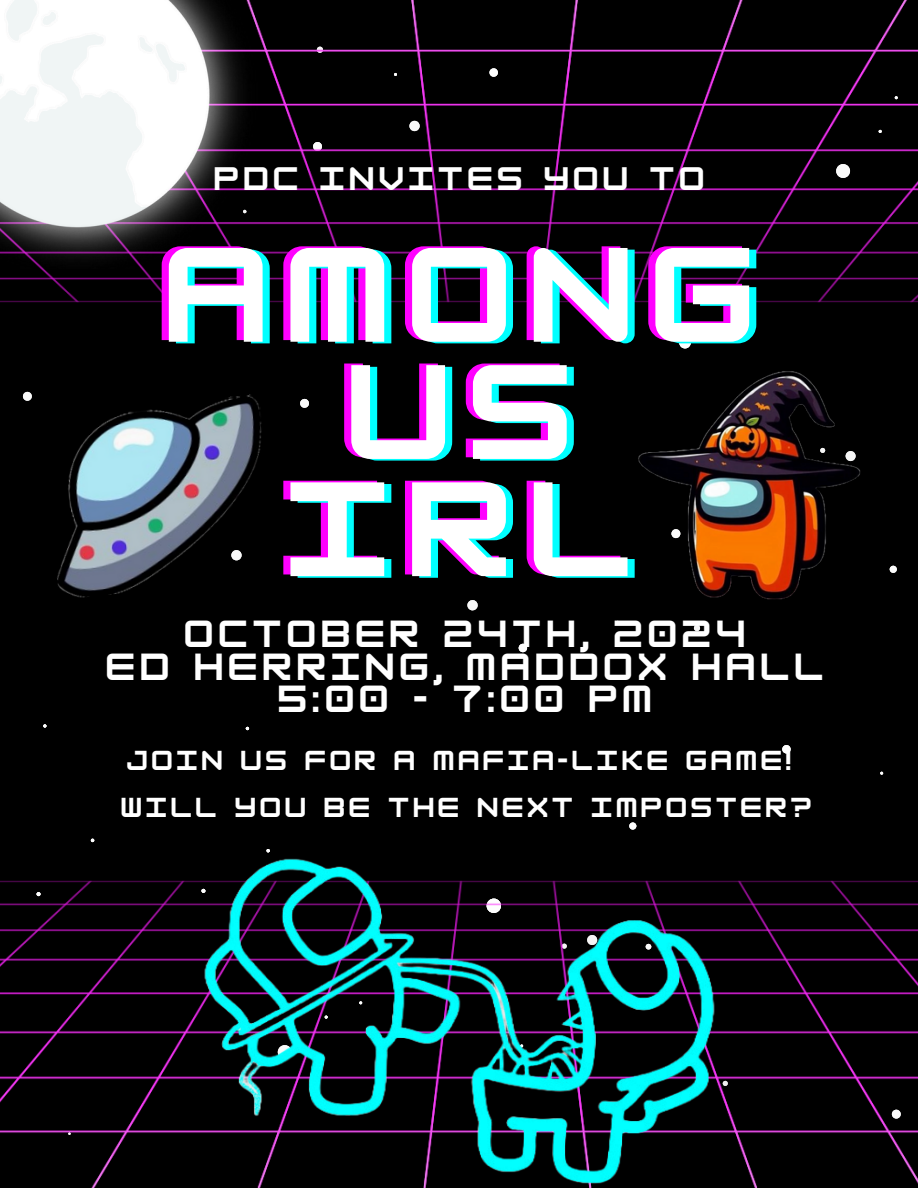
<style>
.page{position:relative;width:918px;height:1188px;background:#fff}
.page>*{position:absolute;margin:0;border:0;box-sizing:border-box;transform-origin:0 0}
.t1{font:700 117.15px/117.1px "HK Modular";letter-spacing:.16em;color:#f0f;text-align:center}
.t2{font:700 33px/32.7px "HK Modular";letter-spacing:.16em;color:#fff;text-align:center}
.t3{font:700 28.5px "HK Modular";letter-spacing:.16em;color:#fff}
.t4{font:700 24px/47.2px "HK Modular";letter-spacing:.16em;color:#fff}
</style>
<div class="page">
<div style="left:0;top:302px;width:918px;height:886px;background:#000"></div>
<div style="left:23px;top:392px;width:9px;height:9px;background:#fff;border-radius:50%"></div>
<svg style="left:43px;top:724px;width:4px;height:4px"></svg>
<div style="left:519px;top:644px;width:8px;height:8px;background:#fff;border-radius:50%"></div>
<div style="left:679px;top:337px;width:12px;height:11px;background:#fff;border-radius:50%"></div>
<div style="left:782px;top:745px;width:9px;height:8px;background:#fff;border-radius:50%"></div>
<svg style="left:299px;top:398px;width:11px;height:11px"></svg>
<svg style="left:466px;top:599px;width:13px;height:12px"></svg>
<svg style="left:256px;top:323px;width:13px;height:14px"></svg>
<img style="left:0;top:0;width:918px;height:302px">
<img style="left:0;top:0;width:259px;height:268px">
<img style="left:40px;top:393px;width:239px;height:207px">
<img style="left:601px;top:344px;width:295px;height:294px">
<img style="left:0;top:880px;width:918px;height:307px">
<img style="left:196px;top:666px;width:525px;height:522px">
<p class="t3" style="left:214px;top:161px;width:492px">PDC INVITES YOU TO</p>
<h1 class="t1" style="left:157px;top:235px;width:591px">AMONG<br>US<br>IRL</h1>
<p class="t2" style="left:106px;top:618px;width:719px">OCTOBER 24TH, 2024<br>ED HERRING, MADDOX HALL<br>5:00 - 7:00 PM</p>
<p class="t4" style="left:121px;top:737px;width:692px">JOIN US FOR A MAFIA-LIKE GAME!<br>WILL YOU BE THE NEXT IMPOSTER?</p>
</div>
